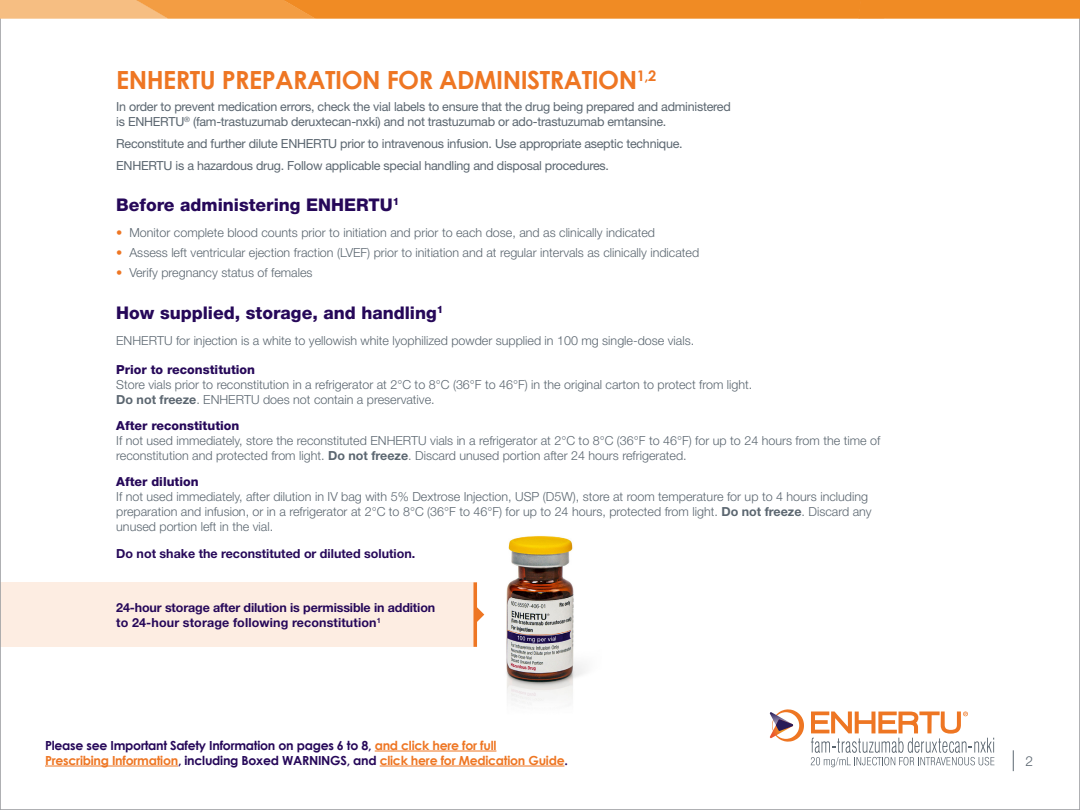
<style>
.page{position:relative;width:1080px;height:810px;background:#fff}
.page>*{position:absolute;margin:0;border:0;box-sizing:border-box;transform-origin:0 0}
.t1{font:700 25px "Century Gothic";letter-spacing:-.02em;color:#ee7623}
.t2{font:800 17.5px "Helvetica Neue LT Std";color:#260859}
.t3{font:300 13.75px "Helvetica Neue LT Std";color:#5b6670}
.t4{font:300 12.5px/15px "Helvetica Neue LT Std";color:#5b6670}
.t5{font:12.5px/15px "Helvetica Neue LT Std";letter-spacing:-.02em;color:#5b6670}
.t6{font:700 12.5px/15px "Century Gothic";letter-spacing:-.02em;color:#260859}
.t7{font:700 12.5px/15px "Helvetica Neue LT Std";color:#260859}
.t8{font:800 12.5px "Helvetica Neue LT Std";color:#260859}
.s1{color:#ee7623}
.s2{font-weight:700}
</style>
<div class="page">
<img style="left:506px;top:536px;width:79px;height:167px">
<div style="left:0;top:583px;width:476px;height:64px;background:#fdede2"></div>
<svg style="left:473px;top:582px;width:11px;height:65px"></svg>
<hr style="left:375px;top:751px;width:121px;height:1px;background:#ee7623">
<hr style="left:45px;top:766px;width:133px;height:1px;background:#ee7623">
<hr style="left:380px;top:766px;width:184px;height:1px;background:#ee7623">
<svg style="left:1013px;top:750px;width:1px;height:21px"></svg>
<svg style="left:769px;top:709px;width:35px;height:33px"></svg>
<svg style="left:811px;top:712px;width:183px;height:55px"></svg>
<svg style="left:0;top:0;width:1080px;height:19px;background:#f19639"></svg>
<h1 class="t1" style="left:116px;top:61px;width:542px">ENHERTU PREPARATION FOR ADMINISTRATION<sup>1,2</sup></h1>
<p class="t5" style="left:116px;top:99px;width:616px">In order to prevent medication errors, check the vial labels to ensure that the drug being prepared and administered is ENHERTU<sup>®</sup> (fam-trastuzumab deruxtecan-nxki) and not trastuzumab or ado-trastuzumab emtansine.</p>
<p class="t5" style="left:116px;top:132px;width:568px;line-height:22.2px">Reconstitute and further dilute ENHERTU prior to intravenous infusion. Use appropriate aseptic technique.<br>ENHERTU is a hazardous drug. Follow applicable special handling and disposal procedures.</p>
<h2 class="t2" style="left:116px;top:194px;width:284px">Before administering ENHERTU<sup>1</sup></h2>
<p class="t4" style="left:116px;top:225px;width:540px"><span class="s1">•</span> Monitor complete blood counts prior to initiation and prior to each dose, and as clinically indicated</p>
<p class="t4" style="left:116px;top:245px;width:585px"><span class="s1">•</span> Assess left ventricular ejection fraction (LVEF) prior to initiation and at regular intervals as clinically indicated</p>
<p class="t4" style="left:116px;top:265px;width:198px"><span class="s1">•</span> Verify pregnancy status of females</p>
<h2 class="t2" style="left:116px;top:302px;width:329px">How supplied, storage, and handling<sup>1</sup></h2>
<p class="t4" style="left:116px;top:333px;width:579px">ENHERTU for injection is a white to yellowish white lyophilized powder supplied in 100 mg single-dose vials.</p>
<p class="t8" style="left:116px;top:362px;width:140px">Prior to reconstitution</p>
<p class="t4" style="left:116px;top:377px;width:638px">Store vials prior to reconstitution in a refrigerator at 2°C to 8°C (36°F to 46°F) in the original carton to protect from light.<br><span class="s2">Do not freeze</span>. ENHERTU does not contain a preservative.</p>
<p class="t8" style="left:116px;top:418px;width:125px">After reconstitution</p>
<p class="t4" style="left:116px;top:433px;width:766px">If not used immediately, store the reconstituted ENHERTU vials in a refrigerator at 2°C to 8°C (36°F to 46°F) for up to 24 hours from the time of reconstitution and protected from light. <span class="s2">Do not freeze</span>. Discard unused portion after 24 hours refrigerated.</p>
<p class="t8" style="left:116px;top:475px;width:84px">After dilution</p>
<p class="t4" style="left:116px;top:489px;width:757px">If not used immediately, after dilution in IV bag with 5% Dextrose Injection, USP (D5W), store at room temperature for up to 4 hours including preparation and infusion, or in a refrigerator at 2°C to 8°C (36°F to 46°F) for up to 24 hours, protected from light. <span class="s2">Do not freeze</span>. Discard any unused portion left in the vial.</p>
<p class="t7" style="left:116px;top:545px;width:301px">Do not shake the reconstituted or diluted solution.</p>
<p class="t7" style="left:116px;top:600px;width:321px">24-hour storage after dilution is permissible in addition to 24-hour storage following reconstitution<sup>1</sup></p>
<p class="t6" style="left:45px;top:737px;width:524px">Please see Important Safety Information on pages 6 to 8, <span class="s1">and click here for full<br>Prescribing Information</span>, including Boxed WARNINGS, and <span class="s1">click here for Medication Guide</span>.</p>
<p class="t3" style="left:1026px;top:752px;width:9px">2</p>
</div>
